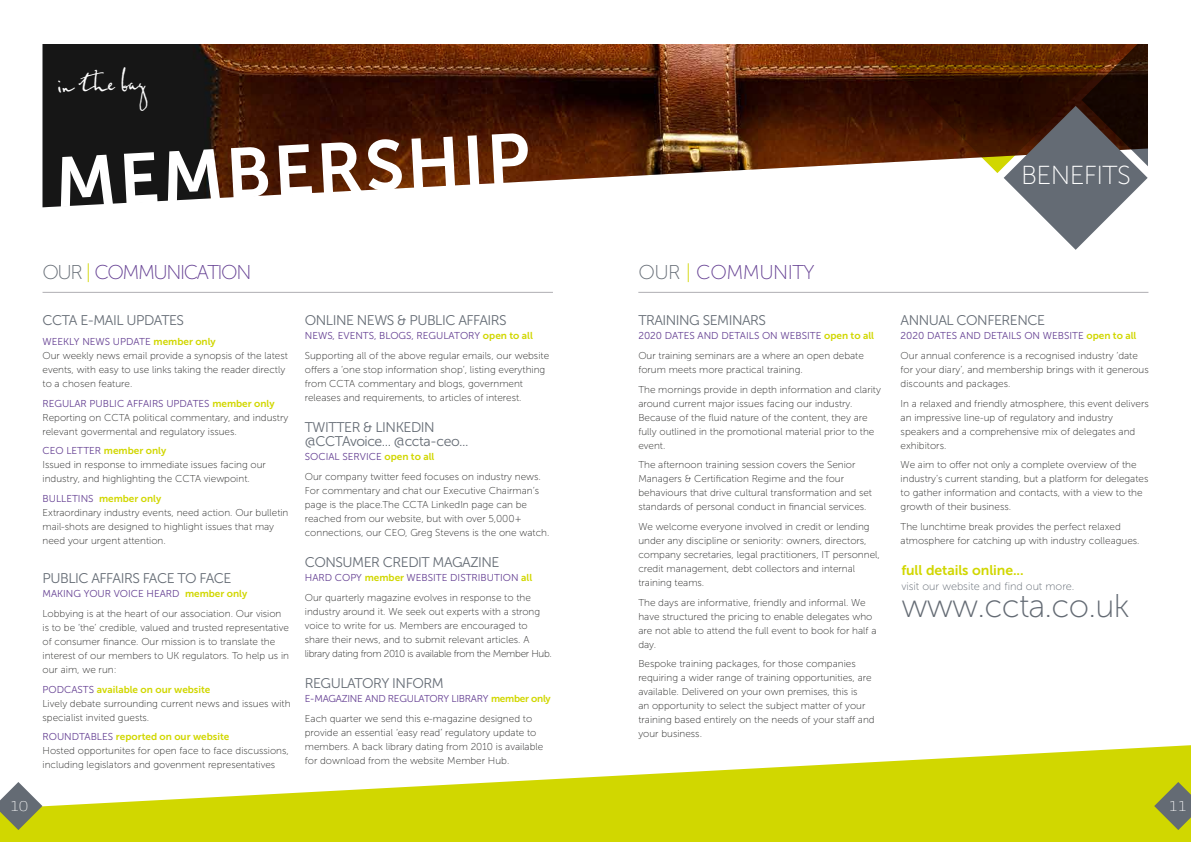
<style>
.page{position:relative;width:1191px;height:842px;background:#fff}
.page>*{position:absolute;margin:0;border:0;box-sizing:border-box;transform-origin:0 0}
.t1{font:70.3px "Museo Sans 700";color:#fff}
.t2{font:32.9px "Museo Sans 100";letter-spacing:-.025em;color:#646b74}
.t3{font:28.3px "Federico";color:#fff}
.t4{font:26px "Museo Sans 100";letter-spacing:-.025em;color:#fff}
.t5{font:20px "Museo Sans 100";letter-spacing:-.075em;color:#643f92}
.t6{font:20px "Museo Sans 100";letter-spacing:-.025em;color:#643f92}
.t7{font:14px/14px "Museo Sans 300";letter-spacing:-.035em;color:#646b74}
.t8{font:14px "Museo Sans 700";letter-spacing:-.005em;color:#d1d700}
.t9{font:300 14px "Enzo Offc";color:#fff}
.t10{font:10.9px "Museo Sans 100";letter-spacing:-.005em;color:#646b74}
.t11{font:10px/14px "Museo Sans 100";color:#282827}
.t12{font:10px "Museo Sans 300";color:#643f92}
.t13{font:10px "Museo Sans 700";color:#d1d700}
.t14{font:10px "Museo Sans 300";letter-spacing:-.025em;color:#643f92}
.s1{color:#646b74}
.s2{color:#d1d700}
.s3{font-family:"Museo Sans 700";color:#d1d700}
.s4{font-family:"Museo Sans 300";color:#643f92}
</style>
<div class="page">
<img style="left:43px;top:44px;width:784px;height:163px">
<svg style="left:0;top:745px;width:1191px;height:97px;fill:#d1d700"></svg>
<svg style="left:0;top:782px;width:42px;height:48px"></svg>
<svg style="left:1154px;top:782px;width:37px;height:48px;background:#919843"></svg>
<svg style="left:827px;top:44px;width:176px;height:129px;background:#5a2f18"></svg>
<svg style="left:1003px;top:44px;width:145px;height:206px"></svg>
<hr style="left:43px;top:292px;width:510px;height:1px;background:#afaeb3">
<hr style="left:638px;top:292px;width:510px;height:1px;background:#afaeb3">
<h3 class="t3" style="left:56px;top:66px;width:88px;rotate:-3deg">in the bag</h3>
<h1 class="t1" style="left:53px;top:144px;width:477px;rotate:-3deg">MEMBERSHIP</h1>
<h3 class="t5" style="left:43px;top:261px;width:210px"><span class="s1">OUR</span> <span class="s2">|</span> COMMUNICATION</h3>
<h3 class="t7" style="left:43px;top:313px;width:143px">CCTA E-MAIL UPDATES</h3>
<p class="t12" style="left:43px;top:336px;width:175px">WEEKLY NEWS UPDATE <span class="s3">member only</span></p>
<p class="t11" style="left:43px;top:348px;width:247px">Our weekly news email provide a synopsis of the latest events, with easy to use links taking the reader directly to a chosen feature.</p>
<p class="t12" style="left:43px;top:398px;width:233px">REGULAR PUBLIC AFFAIRS UPDATES <span class="s3">member only</span></p>
<p class="t11" style="left:43px;top:410px;width:247px">Reporting on CCTA political commentary, and industry relevant govermental and regulatory issues.</p>
<p class="t13" style="left:43px;top:445px;width:125px"><span class="s4">CEO LETTER</span> member only</p>
<p class="t11" style="left:43px;top:458px;width:225px">Issued in response to immediate issues facing our industry, and highlighting the CCTA viewpoint.</p>
<p class="t13" style="left:43px;top:493px;width:120px"><span class="s4">BULLETINS</span> member only</p>
<p class="t11" style="left:43px;top:506px;width:247px">Extraordinary industry events, need action. Our bulletin mail-shots are designed to highlight issues that may need your urgent attention.</p>
<h3 class="t7" style="left:43px;top:571px;width:190px">PUBLIC AFFAIRS FACE TO FACE</h3>
<p class="t12" style="left:43px;top:588px;width:206px">MAKING YOUR VOICE HEARD <span class="s3">member only</span></p>
<p class="t11" style="left:43px;top:607px;width:248px">Lobbying is at the heart of our association. Our vision is to be ‘the’ credible, valued and trusted representative of consumer finance. Our mission is to translate the interest of our members to UK regulators. To help us in our aim, we run:</p>
<p class="t13" style="left:43px;top:683px;width:169px"><span class="s4">PODCASTS</span> available on our website</p>
<p class="t11" style="left:43px;top:696px;width:249px">Lively debate surrounding current news and issues with specialist invited guests.</p>
<p class="t13" style="left:43px;top:731px;width:188px"><span class="s4">ROUNDTABLES</span> reported on our website</p>
<p class="t11" style="left:43px;top:744px;width:248px">Hosted opportunites for open face to face discussions, including legislators and govenment representatives</p>
<h3 class="t7" style="left:305px;top:313px;width:203px">ONLINE NEWS &amp; PUBLIC AFFAIRS</h3>
<p class="t12" style="left:305px;top:330px;width:229px">NEWS, EVENTS, BLOGS, REGULATORY <span class="s3">open to all</span></p>
<p class="t11" style="left:305px;top:348px;width:246px">Supporting all of the above regular emails, our website offers a ‘one stop information shop’, listing everything from CCTA commentary and blogs, government releases and requirements, to articles of interest.</p>
<h3 class="t7" style="left:305px;top:420px;width:165px">TWITTER &amp; LINKEDIN @CCTAvoice... @ccta-ceo...</h3>
<p class="t12" style="left:305px;top:451px;width:131px">SOCIAL SERVICE <span class="s3">open to all</span></p>
<p class="t11" style="left:305px;top:470px;width:246px">Our company twitter feed focuses on industry news.<br>For commentary and chat our Executive Chairman’s page is the place.The CCTA LinkedIn page can be reached from our website, but with over 5,000+ connections, our CEO, Greg Stevens is the one watch.</p>
<h3 class="t7" style="left:305px;top:555px;width:196px">CONSUMER CREDIT MAGAZINE</h3>
<p class="t12" style="left:305px;top:572px;width:229px">HARD COPY <span class="s3">member</span> WEBSITE DISTRIBUTION <span class="s3">all</span></p>
<p class="t11" style="left:305px;top:591px;width:249px">Our quarterly magazine evolves in response to the industry around it. We seek out experts with a strong voice to write for us. Members are encouraged to share their news, and to submit relevant articles. A library dating from 2010 is available from the Member Hub.</p>
<h3 class="t7" style="left:305px;top:676px;width:140px">REGULATORY INFORM</h3>
<p class="t14" style="left:305px;top:693px;width:247px">E-MAGAZINE AND REGULATORY LIBRARY <span class="s3">member only</span></p>
<p class="t11" style="left:305px;top:712px;width:240px">Each quarter we send this e-magazine designed to provide an essential ‘easy read’ regulatory update to members. A back library dating from 2010 is available for download from the website Member Hub.</p>
<h3 class="t4" style="left:1021px;top:161px;width:111px">BENEFITS</h3>
<h3 class="t6" style="left:638px;top:261px;width:178px"><span class="s1">OUR</span> <span class="s2">|</span> COMMUNITY</h3>
<h3 class="t7" style="left:638px;top:313px;width:129px">TRAINING SEMINARS</h3>
<p class="t12" style="left:638px;top:330px;width:237px">2020 DATES AND DETAILS ON WEBSITE <span class="s3">open to all</span></p>
<p class="t11" style="left:638px;top:348px;width:227px">Our training seminars are a where an open debate forum meets more practical training.</p>
<p class="t11" style="left:638px;top:382px;width:244px">The mornings provide in depth information and clarity around current major issues facing our industry.<br>Because of the fluid nature of the content, they are fully outlined in the promotional material prior to the event.</p>
<p class="t11" style="left:638px;top:458px;width:235px">The afternoon training session covers the Senior Managers &amp; Certification Regime and the four behaviours that drive cultural transformation and set standards of personal conduct in financial services.</p>
<p class="t11" style="left:638px;top:520px;width:243px">We welcome everyone involved in credit or lending under any discipline or seniority: owners, directors, company secretaries, legal practitioners, IT personnel, credit management, debt collectors and internal training teams.</p>
<p class="t11" style="left:638px;top:595px;width:240px">The days are informative, friendly and informal. We have structured the pricing to enable delegates who are not able to attend the full event to book for half a day.</p>
<p class="t11" style="left:638px;top:657px;width:238px">Bespoke training packages, for those companies requiring a wider range of training opportunities, are available. Delivered on your own premises, this is<br>an opportunity to select the subject matter of your training based entirely on the needs of your staff and your business.</p>
<h3 class="t7" style="left:900px;top:313px;width:146px">ANNUAL CONFERENCE</h3>
<p class="t12" style="left:900px;top:330px;width:237px">2020 DATES AND DETAILS ON WEBSITE <span class="s3">open to all</span></p>
<p class="t11" style="left:900px;top:348px;width:250px">Our annual conference is a recognised industry ‘date for your diary’, and membership brings with it generous discounts and packages.</p>
<p class="t11" style="left:900px;top:396px;width:250px">In a relaxed and friendly atmosphere, this event delivers an impressive line-up of regulatory and industry speakers and a comprehensive mix of delegates and exhibitors.</p>
<p class="t11" style="left:900px;top:458px;width:249px">We aim to offer not only a complete overview of the industry’s current standing, but a platform for delegates to gather information and contacts, with a view to the growth of their business.</p>
<p class="t11" style="left:900px;top:520px;width:240px">The lunchtime break provides the perfect relaxed atmosphere for catching up with industry colleagues.</p>
<h3 class="t8" style="left:901px;top:563px;width:124px">full details online...</h3>
<p class="t10" style="left:901px;top:580px;width:175px">visit our website and find out more.</p>
<h2 class="t2" style="left:901px;top:588px;width:230px">www.ccta.co.uk</h2>
<h3 class="t9" style="left:10px;top:797px;width:20px">10</h3>
<h3 class="t9" style="left:1168px;top:797px;width:20px">11</h3>
</div>
